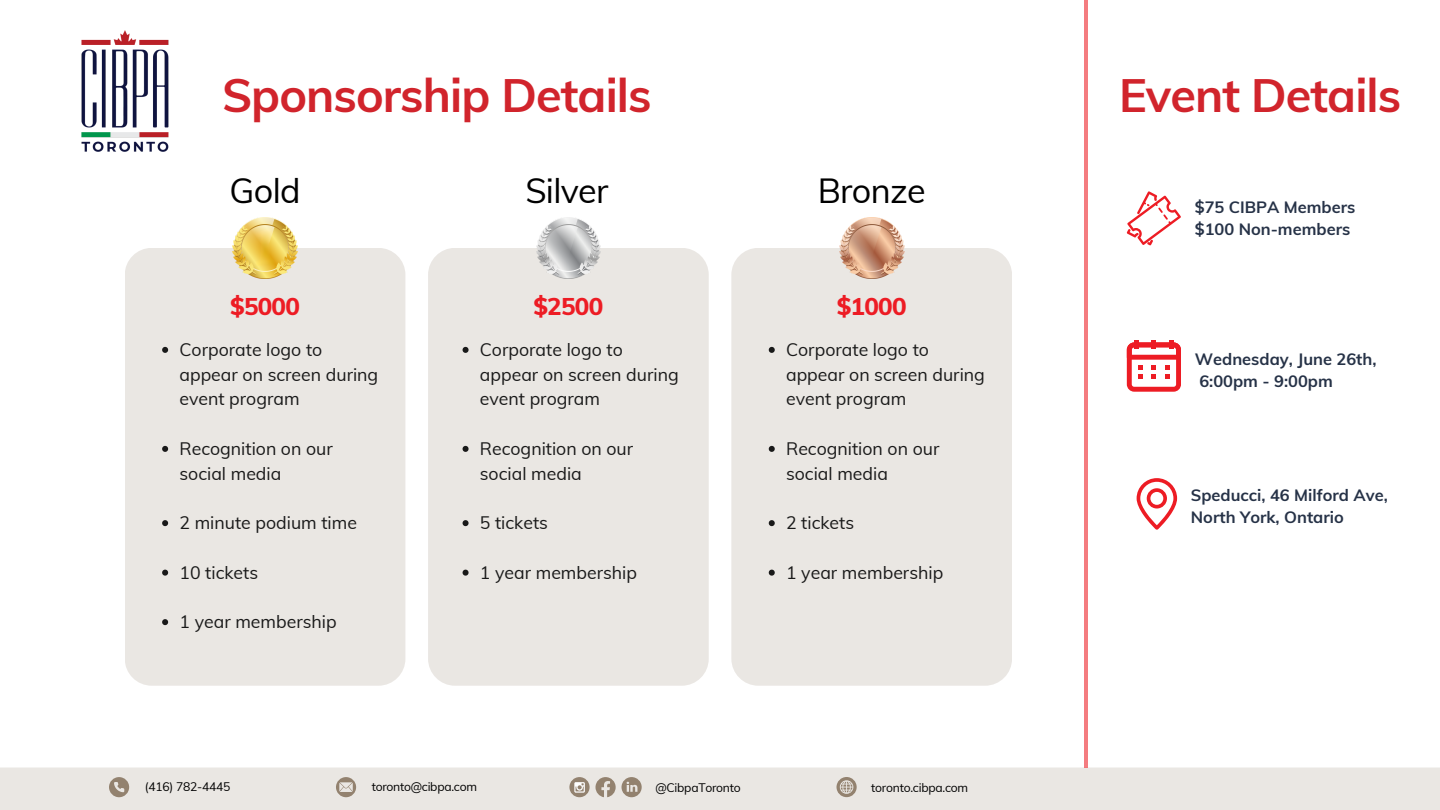
<style>
.page{position:relative;width:1440px;height:810px;background:#fff}
.page>*{position:absolute;margin:0;border:0;box-sizing:border-box;transform-origin:0 0}
.t1{font:700 46.8px "Muli";letter-spacing:-.02em;color:#d1242c}
.t2{font:34.1px "Muli";letter-spacing:-.02em;color:#000}
.t3{font:800 24.2px "Muli";letter-spacing:-.03em;color:#ed1c24}
.t4{font:17.7px/24.8px "Muli";color:#191919}
.t5{font:700 16.4px/22.3px "Muli";color:#263247}
.t6{font:12.1px "Muli";letter-spacing:-.02em;color:#000}
</style>
<div class="page">
<div style="left:125px;top:248px;width:280px;height:437px;background:#eae7e3;border-radius:27px"></div>
<div style="left:428px;top:248px;width:281px;height:437px;background:#eae7e3;border-radius:27px"></div>
<div style="left:731px;top:248px;width:281px;height:437px;background:#eae7e3;border-radius:27px"></div>
<div style="left:0;top:767px;width:1440px;height:43px;background:#eae7e3"></div>
<hr style="left:1084px;top:0;width:4px;height:767px;background:#f47c80">
<img style="left:536px;top:217px;width:65px;height:61px">
<img style="left:233px;top:217px;width:64px;height:61px">
<img style="left:840px;top:217px;width:64px;height:61px">
<svg style="left:109px;top:777px;width:20px;height:20px"></svg>
<svg style="left:336px;top:777px;width:20px;height:20px"></svg>
<div style="left:569px;top:777px;width:21px;height:20px;background:#93826f;border-radius:50%"></div>
<svg style="left:574px;top:782px;width:11px;height:11px"></svg>
<svg style="left:622px;top:777px;width:20px;height:20px"></svg>
<svg style="left:596px;top:777px;width:20px;height:20px"></svg>
<svg style="left:837px;top:777px;width:20px;height:20px"></svg>
<img style="left:81px;top:30px;width:88px;height:122px">
<div style="left:1134px;top:340px;width:5px;height:9px;background:#ed1c24"></div>
<div style="left:1151px;top:340px;width:5px;height:9px;background:#ed1c24"></div>
<div style="left:1169px;top:340px;width:5px;height:9px;background:#ed1c24"></div>
<svg style="left:1127px;top:342px;width:54px;height:50px"></svg>
<svg style="left:1137px;top:478px;width:40px;height:52px"></svg>
<svg style="left:1127px;top:191px;width:54px;height:54px"></svg>
<svg style="left:463px;top:347px;width:6px;height:6px"></svg>
<svg style="left:463px;top:446px;width:6px;height:6px"></svg>
<svg style="left:463px;top:520px;width:6px;height:6px"></svg>
<svg style="left:463px;top:570px;width:6px;height:6px"></svg>
<svg style="left:162px;top:347px;width:6px;height:6px"></svg>
<svg style="left:162px;top:446px;width:6px;height:6px"></svg>
<svg style="left:162px;top:520px;width:6px;height:6px"></svg>
<svg style="left:162px;top:570px;width:6px;height:6px"></svg>
<svg style="left:162px;top:619px;width:6px;height:6px"></svg>
<svg style="left:769px;top:347px;width:6px;height:6px"></svg>
<svg style="left:769px;top:446px;width:6px;height:6px"></svg>
<svg style="left:769px;top:520px;width:6px;height:6px"></svg>
<svg style="left:769px;top:570px;width:6px;height:6px"></svg>
<p class="t1" style="left:222px;top:65px;width:431px">Sponsorship Details</p>
<p class="t2" style="left:230px;top:169px;width:73px">Gold</p>
<h2 class="t2" style="left:525px;top:169px;width:85px">Silver</h2>
<p class="t2" style="left:818px;top:169px;width:109px">Bronze</p>
<p class="t3" style="left:230px;top:291px;width:71px">$5000</p>
<p class="t4" style="left:179px;top:337px;width:200px">Corporate logo to appear on screen during event program</p>
<h2 class="t4" style="left:179px;top:436px;width:155px">Recognition on our social media</h2>
<p class="t4" style="left:179px;top:510px;width:179px">2 minute podium time</p>
<h3 class="t4" style="left:179px;top:560px;width:80px">10 tickets</h3>
<p class="t4" style="left:179px;top:609px;width:159px">1 year membership</p>
<p class="t3" style="left:534px;top:291px;width:71px">$2500</p>
<p class="t3" style="left:837px;top:291px;width:71px">$1000</p>
<h3 class="t4" style="left:480px;top:337px;width:200px">Corporate logo to appear on screen during event program</h3>
<p class="t4" style="left:480px;top:436px;width:155px">Recognition on our social media</p>
<p class="t4" style="left:480px;top:510px;width:70px">5 tickets</p>
<p class="t4" style="left:480px;top:560px;width:159px">1 year membership</p>
<h3 class="t4" style="left:786px;top:337px;width:200px">Corporate logo to appear on screen during event program</h3>
<p class="t4" style="left:786px;top:436px;width:155px">Recognition on our social media</p>
<p class="t4" style="left:786px;top:510px;width:70px">2 tickets</p>
<p class="t4" style="left:786px;top:560px;width:159px">1 year membership</p>
<p class="t6" style="left:145px;top:779px;width:87px">(416) 782-4445</p>
<h1 class="t6" style="left:372px;top:779px;width:107px">toronto@cibpa.com</h1>
<p class="t6" style="left:655px;top:780px;width:87px">@CibpaToronto</p>
<h4 class="t6" style="left:871px;top:780px;width:98px">toronto.cibpa.com</h4>
<h4 class="t1" style="left:1119px;top:65px;width:284px">Event Details</h4>
<p class="t5" style="left:1195px;top:195px;width:162px">$75 CIBPA Members $100 Non-members</p>
<h4 class="t5" style="left:1195px;top:347px;width:183px">Wednesday, June 26th,<br>6:00pm - 9:00pm</h4>
<p class="t5" style="left:1191px;top:483px;width:199px">Speducci, 46 Milford Ave,<br>North York, Ontario</p>
</div>
